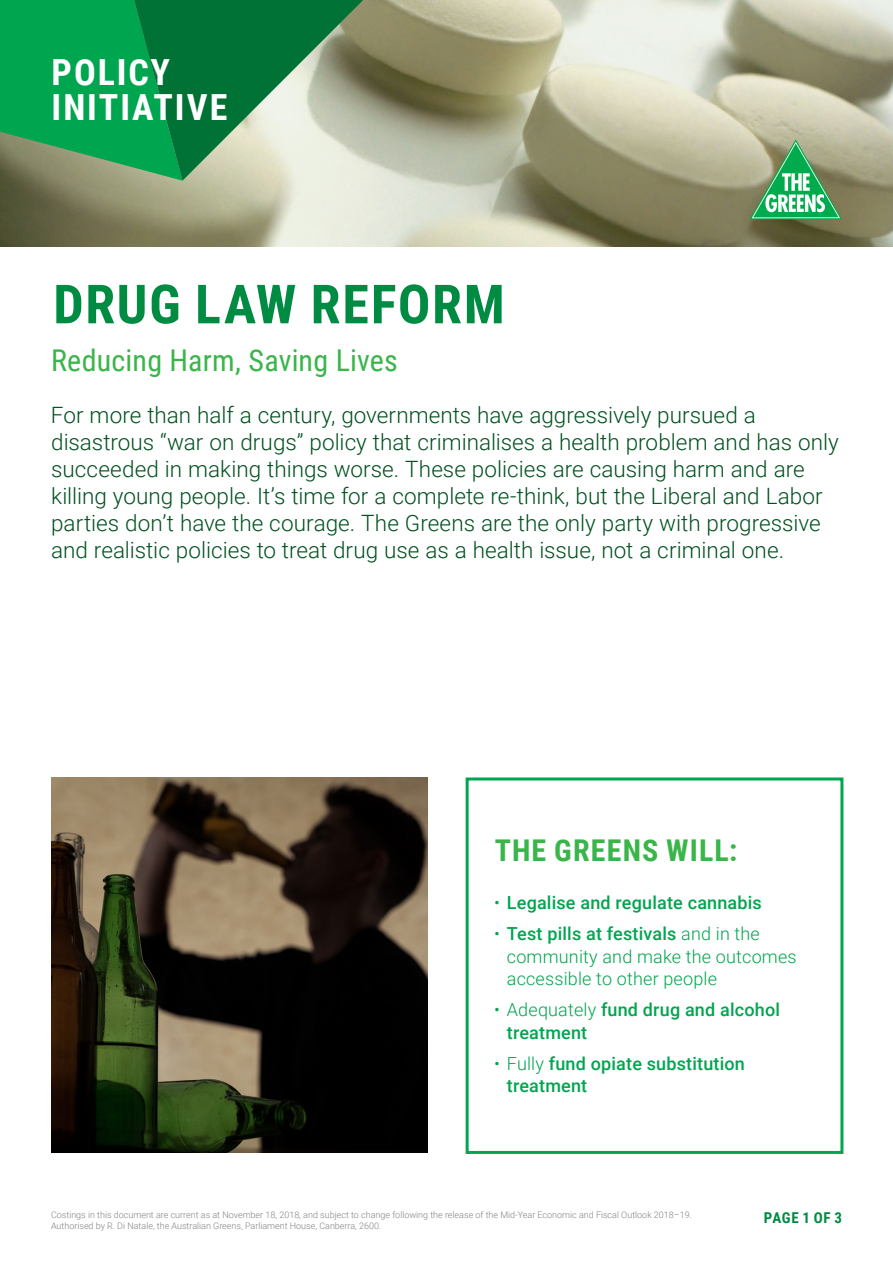
<style>
.page{position:relative;width:893px;height:1263px;background:#fff}
.page>*{position:absolute;margin:0;border:0;box-sizing:border-box;transform-origin:0 0}
.t1{font:700 54px "Roboto Condensed";letter-spacing:.03em;color:#008b43}
.t2{font:700 36px/34.5px "Roboto Condensed";letter-spacing:.055em;color:#fff}
.t3{font:30px "Roboto Condensed";letter-spacing:.005em;color:#3ab54a}
.Initiative_Section_H{font:700 30px "Roboto Condensed";letter-spacing:.035em;color:#3ab54a}
.t4{font:300 22.5px/27px "Roboto";color:#00511f}
.t5{font:500 18px/22.5px "Roboto";letter-spacing:.01em;color:#00a54f}
.t6{font:300 18px/22.5px "Roboto";letter-spacing:.01em;color:#00a54f}
.t7{font:700 15px "Roboto Condensed";letter-spacing:.04em;color:#008b43}
.t8{font:300 9px/10.8px "Roboto";color:#808285}
.s1{font-weight:300}
.s2{font-weight:500}
</style>
<div class="page">
<img style="left:0;top:0;width:893px;height:247px">
<img style="left:51px;top:777px;width:376px;height:375px">
<svg style="left:0;top:0;width:376px;height:181px"></svg>
<svg style="left:750px;top:139px;width:92px;height:80px"></svg>
<div style="left:466px;top:777px;width:377px;height:377px;border:3px solid #00a54f"></div>
<h2 class="t2" style="left:52px;top:54px;width:177px">POLICY<br>INITIATIVE</h2>
<h1 class="t1" style="left:53px;top:266px;width:453px">DRUG LAW REFORM</h1>
<h3 class="t3" style="left:51px;top:339px;width:348px">Reducing Harm, Saving Lives</h3>
<p class="t4" style="left:51px;top:401px;width:789px">For more than half a century, governments have aggressively pursued a disastrous “war on drugs” policy that criminalises a health problem and has only succeeded in making things worse. These policies are causing harm and are killing young people. It’s time for a complete re-think, but the Liberal and Labor parties don’t have the courage. The Greens are the only party with progressive and realistic policies to treat drug use as a health issue, not a criminal one.</p>
<p class="Initiative_Section_H" style="left:495px;top:830px;width:244px">THE GREENS WILL:</p>
<p class="t5" style="left:494px;top:891px;width:269px"><span class="s1">•</span> Legalise and regulate cannabis</p>
<p class="t6" style="left:507px;top:922px;width:291px;text-indent:-13px">• <span class="s2">Test pills at festivals</span> and in the community and make the outcomes accessible to other people</p>
<p class="t5" style="left:507px;top:998px;width:275px;text-indent:-13px"><span class="s1">• Adequately</span> fund drug and alcohol treatment</p>
<p class="t5" style="left:507px;top:1052px;width:240px;text-indent:-13px"><span class="s1">• Fully</span> fund opiate substitution treatment</p>
<p class="t8" style="left:51px;top:1209px;width:642px">Costings in this document are current as at November 18, 2018, and subject to change following the release of the Mid-Year Economic and Fiscal Outlook 2018–19.<br>Authorised by R. Di Natale, the Australian Greens, Parliament House, Canberra, 2600.</p>
<p class="t7" style="left:764px;top:1207px;width:80px">PAGE 1 OF 3</p>
</div>
